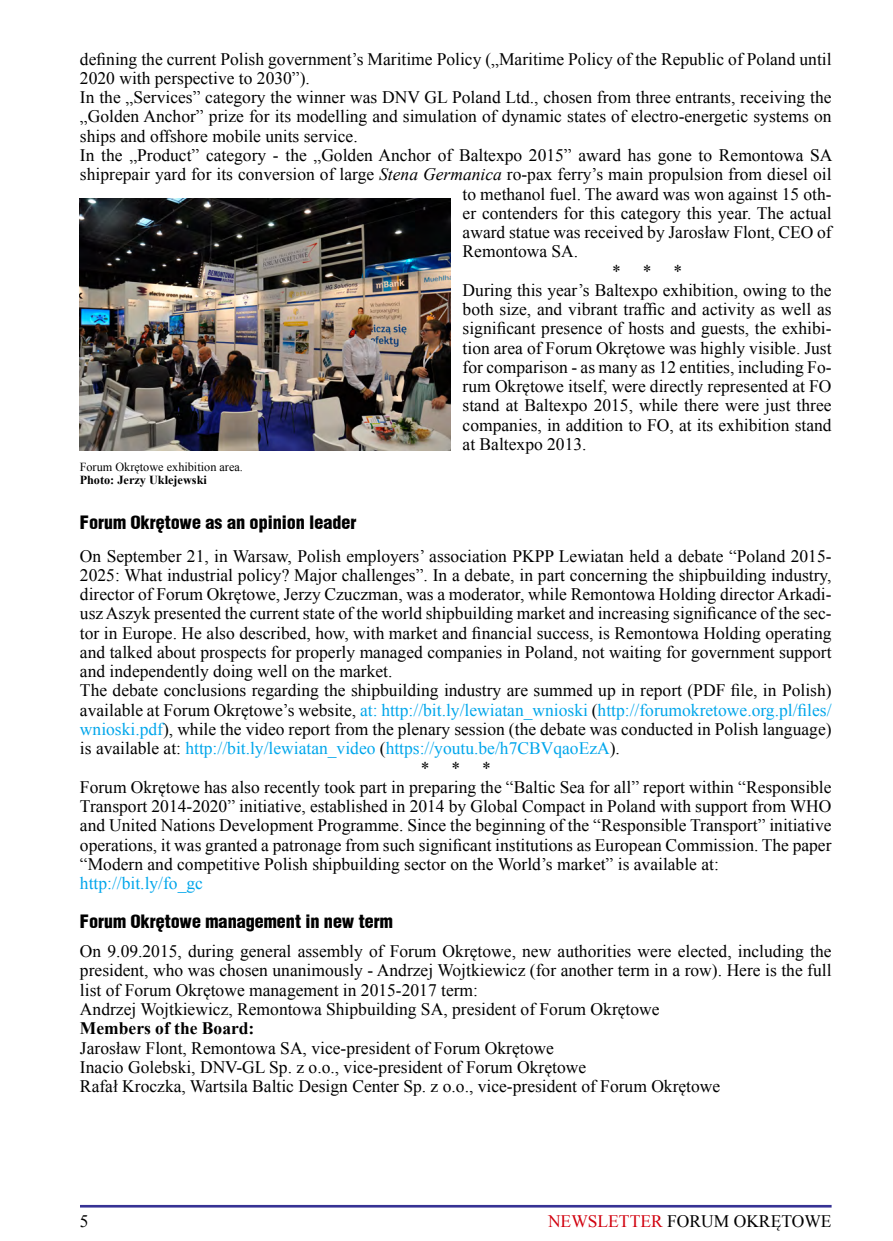
<style>
.page{position:relative;width:893px;height:1241px;background:#fff}
.page>*{position:absolute;margin:0;border:0;box-sizing:border-box;transform-origin:0 0}
.t1{font:18.38px "Switz Cond Blackpl";color:#000}
.t2{font:17.5px/19.2px "Times New Roman";color:#000}
.t3{font:17.5px "Times New Roman";color:#00a6eb}
.t4{font:700 17.5px "Times New Roman";color:#000}
.t5{font:12.25px "Times New Roman";color:#000}
.t6{font:700 12.25px "Times New Roman";color:#000}
.s1{font-style:italic}
.s2{color:#000}
.s3{color:#00a6eb}
.s4{color:#d1010e}
</style>
<div class="page">
<hr style="left:80px;top:1204px;width:752px;height:3px;background:#363294">
<img style="left:80px;top:198px;width:370px;height:252px">
<p class="t2" style="left:80px;top:49px;width:753px">defining the current Polish government’s Maritime Policy („Maritime Policy of the Republic of Poland until</p>
<p class="t2" style="left:80px;top:68px;width:231px">2020 with perspective to 2030”).</p>
<p class="t2" style="left:80px;top:87px;width:753px">In the „Services” category the winner was DNV GL Poland Ltd., chosen from three entrants, receiving the</p>
<p class="t2" style="left:80px;top:106px;width:753px">„Golden Anchor” prize for its modelling and simulation of dynamic states of electro-energetic systems on</p>
<p class="t2" style="left:80px;top:126px;width:279px">ships and offshore mobile units service.</p>
<p class="t2" style="left:80px;top:145px;width:754px">In the „Product” category - the „Golden Anchor of Baltexpo 2015” award has gone to Remontowa SA</p>
<p class="t2" style="left:80px;top:164px;width:753px">shiprepair yard for its conversion of large <span class="s1">Stena Germanica</span> ro-pax ferry’s main propulsion from diesel oil</p>
<p class="t2" style="left:463px;top:183px;width:370px">to methanol fuel. The award was won against 15 oth-</p>
<p class="t2" style="left:463px;top:203px;width:370px">er contenders for this category this year. The actual</p>
<p class="t2" style="left:463px;top:222px;width:370px">award statue was received by Jarosław Flont, CEO of</p>
<p class="t2" style="left:463px;top:241px;width:117px">Remontowa SA.</p>
<p class="t2" style="left:612px;top:260px;width:41px">* *</p>
<p class="t2" style="left:463px;top:260px;width:370px;text-indent:211px">*<br>During this year’s Baltexpo exhibition, owing to the both size, and vibrant traffic and activity as well as significant presence of hosts and guests, the exhibi&shy;tion area of Forum Okrętowe was highly visible. Just for comparison - as many as 12 entities, including Fo&shy;rum Okrętowe itself, were directly represented at FO stand at Baltexpo 2015, while there were just three companies, in addition to FO, at its exhibition stand at Baltexpo 2013.</p>
<p class="t5" style="left:80px;top:458px;width:165px">Forum Okrętowe exhibition area.</p>
<p class="t6" style="left:80px;top:471px;width:129px">Photo: Jerzy Uklejewski</p>
<p class="t1" style="left:80px;top:510px;width:278px">Forum Okrętowe as an opinion leader</p>
<p class="t2" style="left:80px;top:545px;width:753px">On September 21, in Warsaw, Polish employers’ association PKPP Lewiatan held a debate “Poland 2015-</p>
<p class="t2" style="left:80px;top:564px;width:753px">2025: What industrial policy? Major challenges”. In a debate, in part concerning the shipbuilding industry,</p>
<p class="t2" style="left:80px;top:584px;width:753px">director of Forum Okrętowe, Jerzy Czuczman, was a moderator, while Remontowa Holding director Arkadi-</p>
<p class="t2" style="left:80px;top:603px;width:753px">usz Aszyk presented the current state of the world shipbuilding market and increasing significance of the sec-</p>
<p class="t2" style="left:80px;top:622px;width:753px">tor in Europe. He also described, how, with market and financial success, is Remontowa Holding operating</p>
<p class="t2" style="left:80px;top:641px;width:753px">and talked about prospects for properly managed companies in Poland, not waiting for government support</p>
<p class="t2" style="left:80px;top:661px;width:314px">and independently doing well on the market.</p>
<p class="t2" style="left:80px;top:680px;width:753px">The debate conclusions regarding the shipbuilding industry are summed up in report (PDF file, in Polish)</p>
<p class="t3" style="left:80px;top:697px;width:753px"><span class="s2">available at Forum Okrętowe’s website,</span> at: http://bit.ly/lewiatan_wnioski <span class="s2">(</span>http://forumokretowe.org.pl/files/</p>
<p class="t2" style="left:80px;top:718px;width:753px"><span class="s3">wnioski.pdf</span>), while the video report from the plenary session (the debate was conducted in Polish language)</p>
<p class="t3" style="left:80px;top:736px;width:541px"><span class="s2">is available at:</span> http://bit.ly/lewiatan_video <span class="s2">(</span>https://youtu.be/h7CBVqaoEzA<span class="s2">).</span></p>
<p class="t2" style="left:421px;top:757px;width:41px">* *</p>
<p class="t2" style="left:80px;top:757px;width:753px;text-indent:402px">*<br>Forum Okrętowe has also recently took part in preparing the “Baltic Sea for all” report within “Responsible Transport 2014-2020” initiative, established in 2014 by Global Compact in Poland with support from WHO and United Nations Development Programme. Since the beginning of the “Responsible Transport” initiative operations, it was granted a patronage from such significant institutions as European Commission. The paper “Modern and competitive Polish shipbuilding sector on the World’s market” is available at:</p>
<p class="t3" style="left:80px;top:870px;width:125px">http://bit.ly/fo_gc</p>
<p class="t1" style="left:80px;top:909px;width:314px">Forum Okrętowe management in new term</p>
<p class="t2" style="left:80px;top:941px;width:753px">On 9.09.2015, during general assembly of Forum Okrętowe, new authorities were elected, including the president, who was chosen unanimously - Andrzej Wojtkiewicz (for another term in a row). Here is the full list of Forum Okrętowe management in 2015-2017 term:<br>Andrzej Wojtkiewicz, Remontowa Shipbuilding SA, president of Forum Okrętowe</p>
<p class="t4" style="left:80px;top:1015px;width:176px">Members of the Board:</p>
<p class="t2" style="left:80px;top:1037px;width:642px">Jarosław Flont, Remontowa SA, vice-president of Forum Okrętowe<br>Inacio Golebski, DNV-GL Sp. z o.o., vice-president of Forum Okrętowe<br>Rafał Kroczka, Wartsila Baltic Design Center Sp. z o.o., vice-president of Forum Okrętowe</p>
<p class="t2" style="left:80px;top:1210px;width:10px">5</p>
<p class="t2" style="left:548px;top:1210px;width:285px"><span class="s4">NEWSLETTER</span> FORUM OKRĘTOWE</p>
</div>
